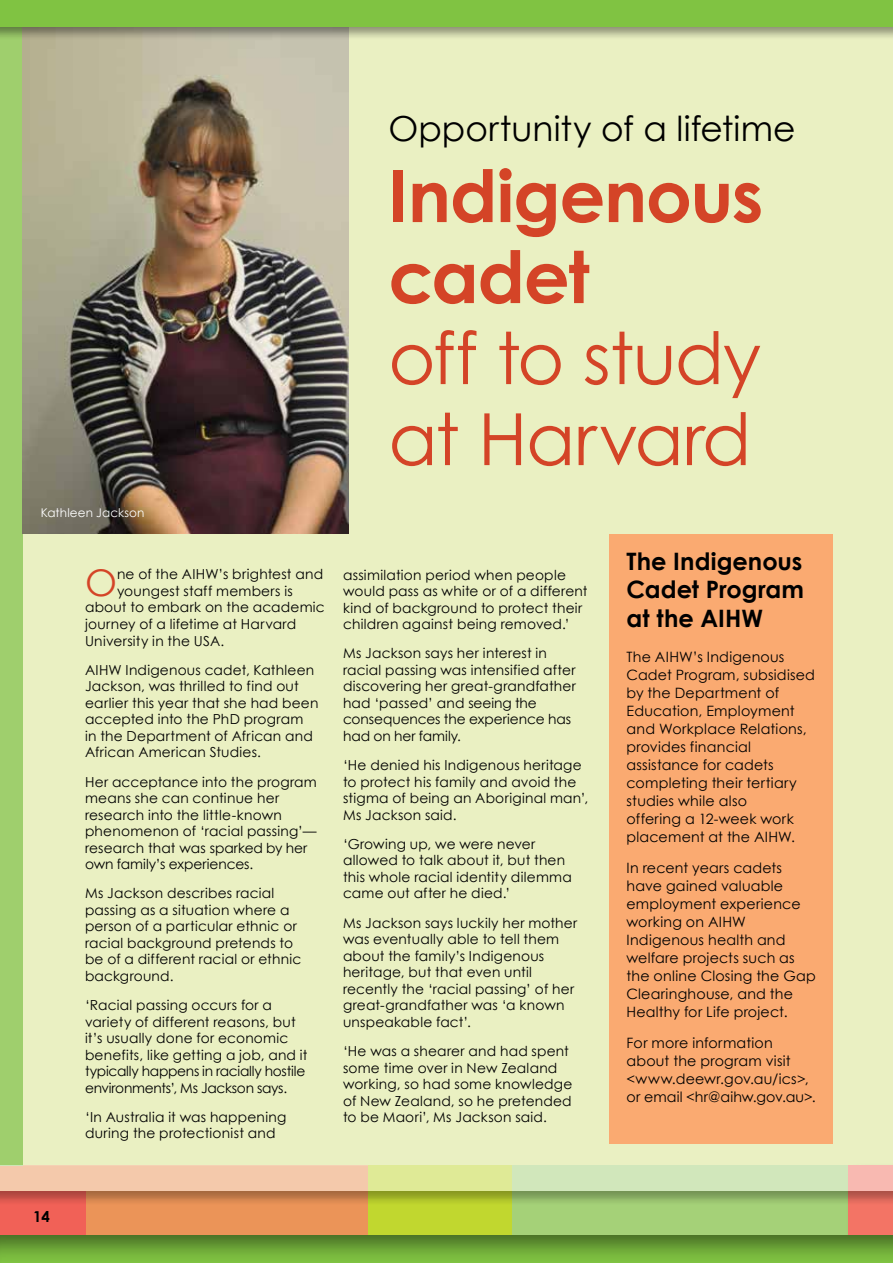
<style>
.page{position:relative;width:893px;height:1263px;background:#eaf0c2}
.page>*{position:absolute;margin:0;border:0;box-sizing:border-box;transform-origin:0 0}
.t1{font:72px/81px "Century Gothic";letter-spacing:-.02em;color:#d44427}
.t2{font:700 72px/81px "Century Gothic";letter-spacing:-.02em;color:#d44427}
.t3{font:36.75px "Century Gothic";color:#d44427}
.t4{font:34.5px "Century Gothic";color:#000}
.t5{font:700 24px/28.8px "Century Gothic";color:#000;text-align:justify}
.t6{font:700 15px "Century Gothic";color:#000}
.t7{font:14.25px/18px "Century Gothic";letter-spacing:.015em;color:#000}
.t8{font:13.8px/16.5px "Century Gothic";letter-spacing:.015em;color:#000}
.t9{font:12px "Century Gothic";letter-spacing:.01em;color:#fff}
.s1{color:#fff}
</style>
<div class="page">
<div style="left:85px;top:1206px;width:283px;height:27px;background:#eb9458"></div>
<div style="left:368px;top:1165px;width:144px;height:98px;background:#c1d72f"></div>
<div style="left:512px;top:1165px;width:348px;height:98px;background:#a5d178"></div>
<div style="left:846px;top:1163px;width:47px;height:100px;background:#a3ce76"></div>
<div style="left:848px;top:1165px;width:45px;height:98px;background:#f37465"></div>
<div style="left:0;top:0;width:23px;height:1165px;background:#9fcf6d"></div>
<div style="left:0;top:1191px;width:85px;height:44px;background:#f16157"></div>
<div style="left:0;top:1164px;width:893px;height:42px;background:#000;opacity:.6"></div>
<svg style="left:0;top:1165px;width:893px;height:26px;background:#e3d8ae"></svg>
<div style="left:0;top:1233px;width:893px;height:30px;background:#000;opacity:.49"></div>
<img style="left:23px;top:40px;width:326px;height:494px">
<div style="left:609px;top:534px;width:224px;height:610px;background:#faaa71"></div>
<div style="left:0;top:0;width:893px;height:40px;background:#000;opacity:.4"></div>
<div style="left:0;top:0;width:893px;height:26px;background:#80c342"></div>
<p class="t9" style="left:41px;top:504px;width:105px">Kathleen Jackson</p>
<h2 class="t3" style="left:85px;top:557px;width:33px">O</h2>
<p class="t8" style="left:117px;top:566px;width:208px">ne of the AIHW’s brightest and</p>
<p class="t8" style="left:117px;top:582px;width:177px">youngest staff members is</p>
<p class="t8" style="left:85px;top:599px;width:241px">about to embark on the academic</p>
<p class="t8" style="left:85px;top:615px;width:213px">journey of a lifetime at Harvard</p>
<p class="t8" style="left:85px;top:632px;width:141px">University in the USA.</p>
<p class="t8" style="left:85px;top:661px;width:235px">AIHW Indigenous cadet, Kathleen<br>Jackson, was thrilled to find out earlier this year that she had been accepted into the PhD program<br>in the Department of African and<br>African American Studies.</p>
<p class="t8" style="left:85px;top:773px;width:233px">Her acceptance into the program means she can continue her research into the little-known phenomenon of ‘racial passing’— research that was sparked by her own family’s experiences.</p>
<p class="t8" style="left:85px;top:885px;width:218px">Ms Jackson describes racial passing as a situation where a person of a particular ethnic or racial background pretends to be of a different racial or ethnic background.</p>
<p class="t8" style="left:85px;top:997px;width:224px">‘Racial passing occurs for a variety of different reasons, but it’s usually done for economic benefits, like getting a job, and it typically happens in racially hostile environments’, Ms Jackson says.</p>
<p class="t8" style="left:85px;top:1108px;width:203px">‘In Australia it was happening during the protectionist and</p>
<h3 class="t4" style="left:388px;top:104px;width:409px">Opportunity of a lifetime</h3>
<h1 class="t2" style="left:388px;top:152px;width:376px">Indigenous cadet</h1>
<h1 class="t1" style="left:388px;top:316px;width:374px">off to study at Harvard</h1>
<p class="t8" style="left:343px;top:566px;width:246px">assimilation period when people would pass as white or of a different kind of background to protect their children against being removed.’</p>
<p class="t8" style="left:343px;top:645px;width:234px">Ms Jackson says her interest in racial passing was intensified after discovering her great-grandfather had ‘passed’ and seeing the consequences the experience has had on her family.</p>
<p class="t8" style="left:343px;top:757px;width:247px">‘He denied his Indigenous heritage to protect his family and avoid the stigma of being an Aboriginal man’,<br>Ms Jackson said.</p>
<p class="t8" style="left:343px;top:835px;width:230px">‘Growing up, we were never allowed to talk about it, but then this whole racial identity dilemma came out after he died.’</p>
<p class="t8" style="left:343px;top:914px;width:236px">Ms Jackson says luckily her mother was eventually able to tell them about the family’s Indigenous heritage, but that even until recently the ‘racial passing’ of her great-grandfather was ‘a known unspeakable fact’.</p>
<p class="t8" style="left:343px;top:1042px;width:231px">‘He was a shearer and had spent some time over in New Zealand working, so had some knowledge of New Zealand, so he pretended to be Maori’, Ms Jackson said.</p>
<h3 class="t5" style="left:626px;top:545px;width:179px">The Indigenous Cadet Program at the AIHW</h3>
<p class="t7" style="left:626px;top:648px;width:190px">The AIHW’s Indigenous<br>Cadet Program, subsidised by the Department of<br>Education, Employment and Workplace Relations, provides financial assistance for cadets completing their tertiary studies while also<br>offering a 12-week work placement at the AIHW.</p>
<p class="t7" style="left:626px;top:858px;width:191px">In recent years cadets have gained valuable employment experience working on AIHW<br>Indigenous health and welfare projects such as the online Closing the Gap<br>Clearinghouse, and the<br>Healthy for Life project.</p>
<p class="t7" style="left:626px;top:1033px;width:191px">For more information about the program visit &lt;www.deewr.gov.au/ics&gt;, or email &lt;hr@aihw.gov.au&gt;.</p>
<p class="t6" style="left:33px;top:1205px;width:33px">14<span class="s1">14</span></p>
</div>
